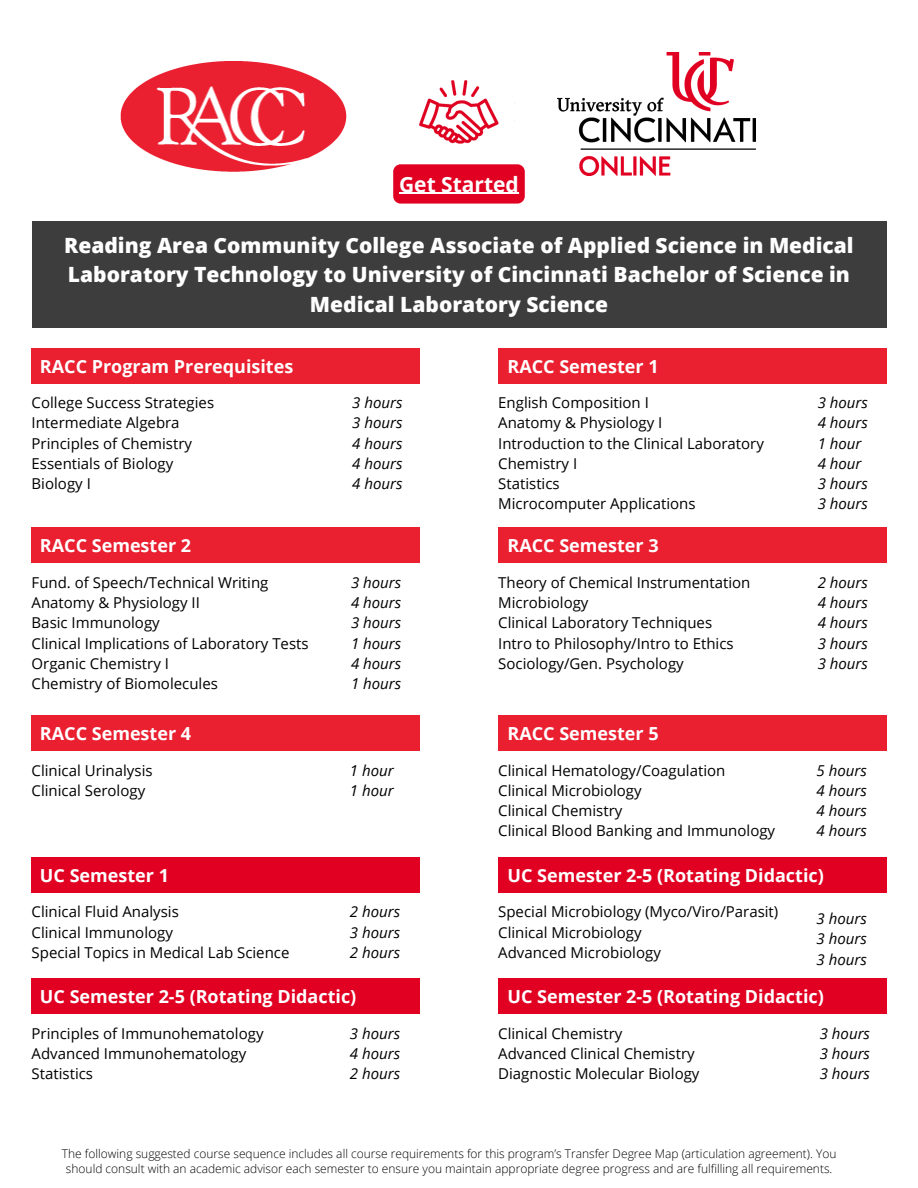
<style>
.page{position:relative;width:918px;height:1188px;background:#fff}
.page>*{position:absolute;margin:0;border:0;box-sizing:border-box;transform-origin:0 0}
.t1{font:800 21px/29.2px "Open Sans";color:#fff;text-align:center}
.t2{font:700 21px "Open Sans";color:#fff}
.t3{font:700 18px "Open Sans";color:#fff}
.t4{font:15px/20.2px "Open Sans";color:#000}
.t5{font:italic 15px/20.2px "Open Sans";color:#000;text-align:justify}
.t6{font:300 12px/14.7px "Open Sans";color:#000;text-align:center}
</style>
<div class="page">
<img style="left:558px;top:53px;width:198px;height:122px">
<img style="left:419px;top:80px;width:96px;height:64px">
<div style="left:32px;top:221px;width:854px;height:107px;background:#3d3d3d"></div>
<div style="left:32px;top:349px;width:388px;height:35px;background:#ea1f30"></div>
<div style="left:498px;top:349px;width:388px;height:35px;background:#ea1f30"></div>
<div style="left:32px;top:527px;width:388px;height:36px;background:#ea1f30"></div>
<div style="left:498px;top:527px;width:388px;height:36px;background:#ea1f30"></div>
<div style="left:32px;top:716px;width:388px;height:35px;background:#ea1f30"></div>
<div style="left:498px;top:716px;width:388px;height:35px;background:#ea1f30"></div>
<div style="left:393px;top:164px;width:132px;height:40px;background:#e10022;border-radius:7px"></div>
<div style="left:32px;top:857px;width:388px;height:36px;background:#e10022"></div>
<div style="left:498px;top:857px;width:388px;height:36px;background:#e10022"></div>
<img style="left:120px;top:61px;width:227px;height:111px">
<hr style="left:399px;top:193px;width:120px;height:1px;background:#fff">
<div style="left:32px;top:979px;width:388px;height:35px;background:#e10022"></div>
<div style="left:498px;top:979px;width:388px;height:35px;background:#e10022"></div>
<h1 class="t2" style="left:399px;top:169px;width:121px">Get Started</h1>
<h1 class="t1" style="left:64px;top:230px;width:791px">Reading Area Community College Associate of Applied Science in Medical<br>Laboratory Technology to University of Cincinnati Bachelor of Science in<br>Medical Laboratory Science</h1>
<p class="t3" style="left:40px;top:354px;width:255px">RACC Program Prerequisites</p>
<p class="t3" style="left:507px;top:354px;width:153px">RACC Semester 1</p>
<p class="t4" style="left:32px;top:392px;width:184px">College Success Strategies<br>Intermediate Algebra<br>Principles of Chemistry<br>Essentials of Biology<br>Biology I</p>
<p class="t4" style="left:498px;top:392px;width:267px">English Composition I<br>Anatomy &amp; Physiology I<br>Introduction to the Clinical Laboratory<br>Chemistry I<br>Statistics<br>Microcomputer Applications</p>
<p class="t5" style="left:352px;top:392px;width:52px">3 hours 3 hours 4 hours 4 hours 4 hours</p>
<p class="t5" style="left:818px;top:392px;width:52px;text-align:left">3 hours<br>4 hours<br>1 hour<br>4 hour<br>3 hours<br>3 hours</p>
<p class="t3" style="left:507px;top:533px;width:153px">RACC Semester 3</p>
<p class="t3" style="left:40px;top:533px;width:153px">RACC Semester 2</p>
<p class="t4" style="left:32px;top:572px;width:279px">Fund. of Speech/Technical Writing<br>Anatomy &amp; Physiology II<br>Basic Immunology<br>Clinical Implications of Laboratory Tests<br>Organic Chemistry I<br>Chemistry of Biomolecules</p>
<p class="t5" style="left:351px;top:572px;width:52px">3 hours 4 hours 3 hours 1 hours 4 hours 1 hours</p>
<p class="t4" style="left:498px;top:572px;width:254px">Theory of Chemical Instrumentation<br>Microbiology<br>Clinical Laboratory Techniques<br>Intro to Philosophy/Intro to Ethics<br>Sociology/Gen. Psychology</p>
<p class="t5" style="left:818px;top:572px;width:52px">2 hours 4 hours 4 hours 3 hours 3 hours</p>
<p class="t3" style="left:40px;top:721px;width:153px">RACC Semester 4</p>
<p class="t4" style="left:32px;top:760px;width:123px">Clinical Urinalysis<br>Clinical Serology</p>
<p class="t4" style="left:498px;top:760px;width:278px">Clinical Hematology/Coagulation<br>Clinical Microbiology<br>Clinical Chemistry<br>Clinical Blood Banking and Immunology</p>
<p class="t5" style="left:817px;top:760px;width:52px">5 hours 4 hours 4 hours 4 hours</p>
<p class="t3" style="left:507px;top:721px;width:153px">RACC Semester 5</p>
<p class="t5" style="left:350px;top:760px;width:45px">1 hour<br>1 hour</p>
<p class="t3" style="left:507px;top:862px;width:318px">UC Semester 2-5 (Rotating Didactic)</p>
<p class="t3" style="left:40px;top:862px;width:130px">UC Semester 1</p>
<p class="t4" style="left:32px;top:901px;width:259px">Clinical Fluid Analysis<br>Clinical Immunology<br>Special Topics in Medical Lab Science</p>
<p class="t5" style="left:350px;top:901px;width:52px">2 hours 3 hours 2 hours</p>
<p class="t4" style="left:498px;top:901px;width:282px">Special Microbiology (Myco/Viro/Parasit)<br>Clinical Microbiology<br>Advanced Microbiology</p>
<p class="t5" style="left:817px;top:908px;width:52px">3 hours 3 hours 3 hours</p>
<p class="t3" style="left:40px;top:984px;width:318px">UC Semester 2-5 (Rotating Didactic)</p>
<p class="t4" style="left:32px;top:1023px;width:233px">Principles of Immunohematology<br>Advanced Immunohematology<br>Statistics</p>
<p class="t5" style="left:350px;top:1023px;width:52px">3 hours 4 hours 2 hours</p>
<p class="t3" style="left:507px;top:984px;width:318px">UC Semester 2-5 (Rotating Didactic)</p>
<p class="t4" style="left:498px;top:1023px;width:203px">Clinical Chemistry<br>Advanced Clinical Chemistry<br>Diagnostic Molecular Biology</p>
<p class="t5" style="left:820px;top:1023px;width:52px">3 hours 3 hours 3 hours</p>
<p class="t6" style="left:62px;top:1146px;width:776px">The following suggested course sequence includes all course requirements for this program’s Transfer Degree Map (articulation agreement). You should consult with an academic advisor each semester to ensure you maintain appropriate degree progress and are fulfilling all requirements.</p>
</div>
